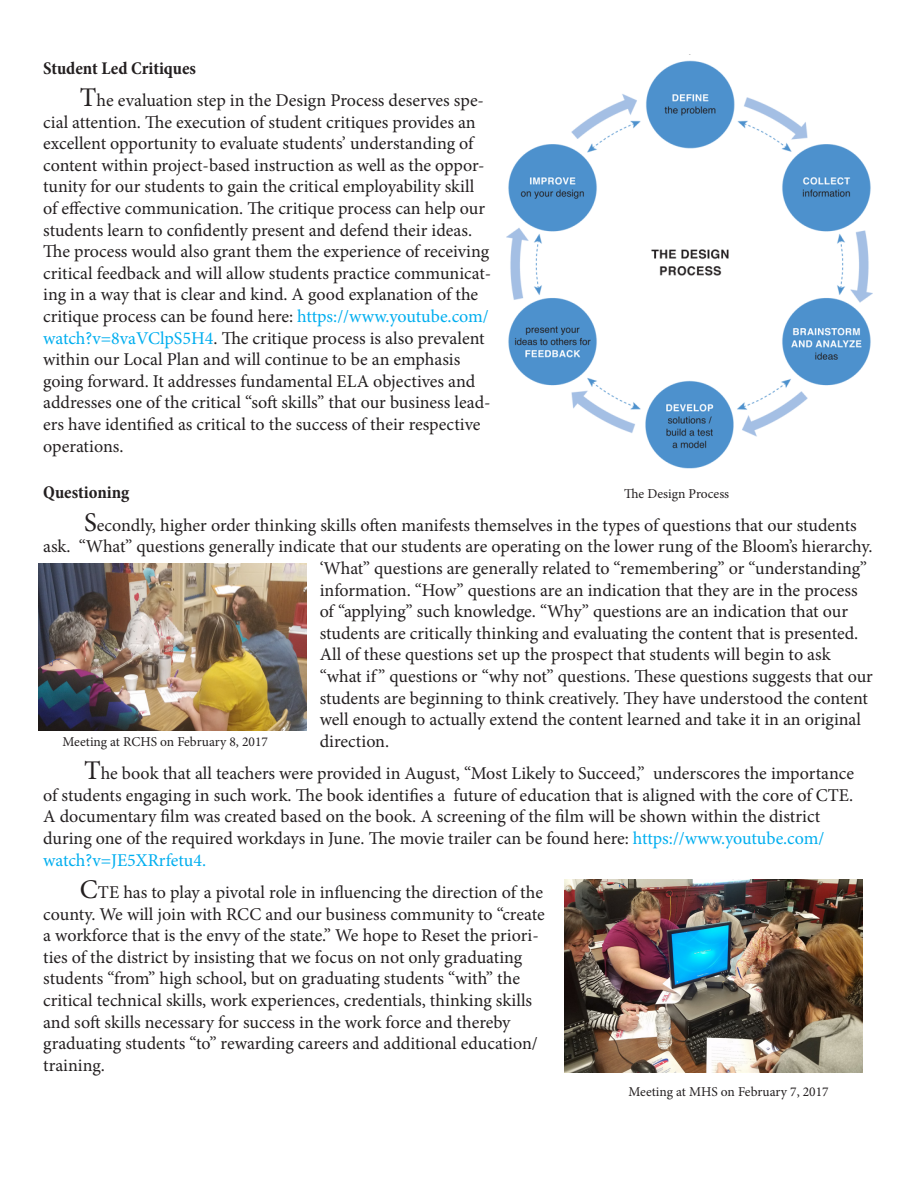
<style>
.page{position:relative;width:918px;height:1188px;background:#fff}
.page>*{position:absolute;margin:0;border:0;box-sizing:border-box;transform-origin:0 0}
.t1{font:18px/21.6px "Minion Pro";color:#231f20}
.t2{font:700 condensed 18px "Minion Pro";color:#231f20}
.t3{font:13.5px "Minion Pro";color:#231f20}
.s1{font-size:27px}
.s2{color:#00aeef}
</style>
<div class="page">
<img style="left:39px;top:564px;width:268px;height:166px">
<img style="left:506px;top:54px;width:367px;height:415px">
<img style="left:565px;top:879px;width:298px;height:194px">
<p class="t2" style="left:43px;top:55px;width:155px">Student Led Critiques</p>
<p class="t1" style="left:43px;top:90px;width:450px;text-indent:37px"><span class="s1">T</span>he evaluation step in the Design Process deserves spe&shy;cial attention. The execution of student critiques provides an excellent opportunity to evaluate students’ understanding of content within project-based instruction as well as the oppor&shy;tunity for our students to gain the critical employability skill of effective communication. The critique process can help our students learn to confidently present and defend their ideas.<br>The process would also grant them the experience of receiving critical feedback and will allow students practice communicat&shy;ing in a way that is clear and kind. A good explanation of the critique process can be found here: <span class="s2">https://www.youtube.com/ watch?v=8vaVClpS5H4</span>. The critique process is also prevalent within our Local Plan and will continue to be an emphasis going forward. It addresses fundamental ELA objectives and addresses one of the critical “soft skills” that our business lead&shy;ers have identified as critical to the success of their respective operations.</p>
<p class="t2" style="left:43px;top:480px;width:88px">Questioning</p>
<p class="t1" style="left:84px;top:514px;width:774px"><span class="s1">S</span>econdly, higher order thinking skills often manifests themselves in the types of questions that our students</p>
<p class="t1" style="left:43px;top:536px;width:831px">ask. “What” questions generally indicate that our students are operating on the lower rung of the Bloom’s hierarchy.</p>
<p class="t1" style="left:320px;top:558px;width:549px">‘What” questions are generally related to “remembering” or “understanding”</p>
<p class="t1" style="left:320px;top:579px;width:540px">information. “How” questions are an indication that they are in the process</p>
<p class="t1" style="left:320px;top:601px;width:530px">of “applying” such knowledge. “Why” questions are an indication that our</p>
<p class="t1" style="left:320px;top:622px;width:540px">students are critically thinking and evaluating the content that is presented.</p>
<p class="t1" style="left:320px;top:644px;width:512px">All of these questions set up the prospect that students will begin to ask</p>
<p class="t1" style="left:320px;top:666px;width:555px">“what if ” questions or “why not” questions. These questions suggests that our</p>
<p class="t1" style="left:320px;top:687px;width:550px">students are beginning to think creatively. They have understood the content</p>
<p class="t1" style="left:320px;top:709px;width:543px">well enough to actually extend the content learned and take it in an original</p>
<p class="t1" style="left:320px;top:730px;width:71px">direction.</p>
<p class="t1" style="left:43px;top:763px;width:812px;text-indent:41px"><span class="s1">T</span>he book that all teachers were provided in August, “Most Likely to Succeed,” underscores the importance of students engaging in such work. The book identifies a future of education that is aligned with the core of CTE.<br>A documentary film was created based on the book. A screening of the film will be shown within the district during one of the required workdays in June. The movie trailer can be found here: <span class="s2">https://www.youtube.com/ watch?v=JE5XRrfetu4.</span></p>
<p class="t1" style="left:43px;top:882px;width:503px;text-indent:37px"><span class="s1">C</span>TE has to play a pivotal role in influencing the direction of the county. We will join with RCC and our business community to “create a workforce that is the envy of the state.” We hope to Reset the priori&shy;ties of the district by insisting that we focus on not only graduating students “from” high school, but on graduating students “with” the critical technical skills, work experiences, credentials, thinking skills and soft skills necessary for success in the work force and thereby graduating students “to” rewarding careers and additional education/ training.</p>
<p class="t3" style="left:624px;top:485px;width:106px">The Design Process</p>
<p class="t3" style="left:63px;top:733px;width:207px">Meeting at RCHS on February 8, 2017</p>
<p class="t3" style="left:629px;top:1083px;width:202px">Meeting at MHS on February 7, 2017</p>
</div>
